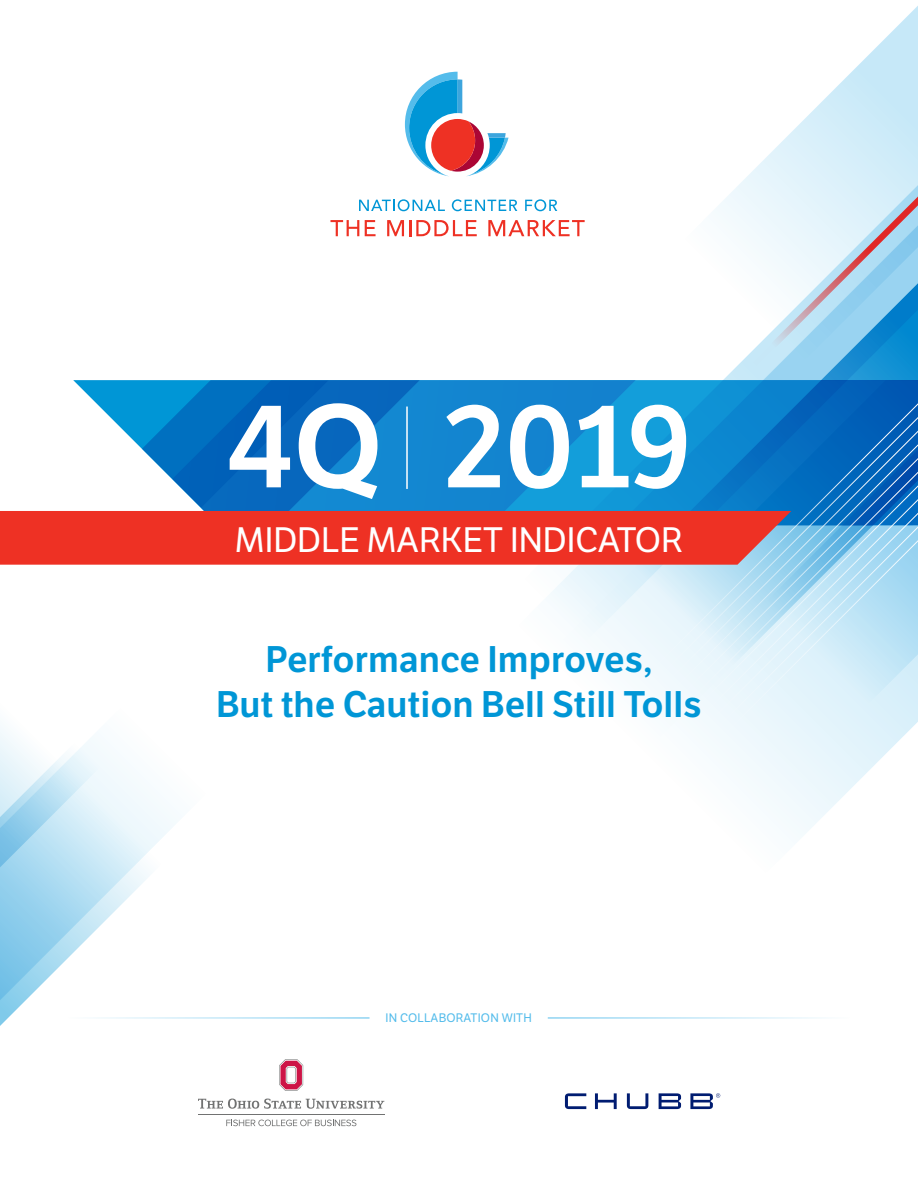
<style>
.page{position:relative;width:918px;height:1188px;background:#fff}
.page>*{position:absolute;margin:0;border:0;box-sizing:border-box;transform-origin:0 0}
.t1{font:600 114.9px "LFT Etica";letter-spacing:-.005em;color:#fff}
.t2{font:600 36px/45px "LFT Etica";color:#0096d6;text-align:center}
.t3{font:34.35px "LFT Etica";color:#fff}
.t4{font:12px "LFT Etica";letter-spacing:.02em;color:#54bceb}
</style>
<div class="page">
<svg style="left:867px;top:6px;width:51px;height:51px;fill:#ceebf9"></svg>
<svg style="left:0;top:771px;width:206px;height:328px"></svg>
<svg style="left:0;top:727px;width:124px;height:215px"></svg>
<svg style="left:73px;top:380px;width:430px;height:131px"></svg>
<div style="left:0;top:511px;width:503px;height:54px;background:#ee3124"></div>
<svg style="left:503px;top:57px;width:415px;height:508px"></svg>
<svg style="left:510px;top:64px;width:408px;height:501px"></svg>
<svg style="left:524px;top:78px;width:394px;height:487px"></svg>
<svg style="left:530px;top:85px;width:388px;height:510px"></svg>
<svg style="left:551px;top:105px;width:367px;height:731px"></svg>
<hr style="left:406px;top:407px;width:2px;height:82px;background:#fff">
<svg style="left:752px;top:186px;width:166px;height:181px"></svg>
<hr style="left:67px;top:1018px;width:303px;height:1px;background:#54bceb">
<hr style="left:548px;top:1018px;width:302px;height:1px;background:#54bceb">
<svg style="left:226px;top:1120px;width:130px;height:6px"></svg>
<svg style="left:198px;top:1099px;width:186px;height:10px"></svg>
<svg style="left:279px;top:1059px;width:24px;height:32px"></svg>
<hr style="left:198px;top:1114px;width:187px;height:1px;background:#717272">
<svg style="left:565px;top:1093px;width:155px;height:16px"></svg>
<svg style="left:359px;top:199px;width:86px;height:12px"></svg>
<svg style="left:452px;top:199px;width:65px;height:12px"></svg>
<svg style="left:525px;top:199px;width:32px;height:12px"></svg>
<svg style="left:330px;top:220px;width:29px;height:16px"></svg>
<svg style="left:365px;top:220px;width:11px;height:16px"></svg>
<svg style="left:387px;top:220px;width:90px;height:16px"></svg>
<svg style="left:488px;top:220px;width:97px;height:16px"></svg>
<svg style="left:405px;top:72px;width:104px;height:104px"></svg>
<h1 class="t1" style="left:226px;top:377px;width:467px">4Q 2019</h1>
<p class="t3" style="left:235px;top:520px;width:450px">MIDDLE MARKET INDICATOR</p>
<p class="t2" style="left:216px;top:638px;width:487px">Performance Improves,<br>But the Caution Bell Still Tolls</p>
<p class="t4" style="left:385px;top:1010px;width:148px">IN COLLABORATION WITH</p>
</div>
